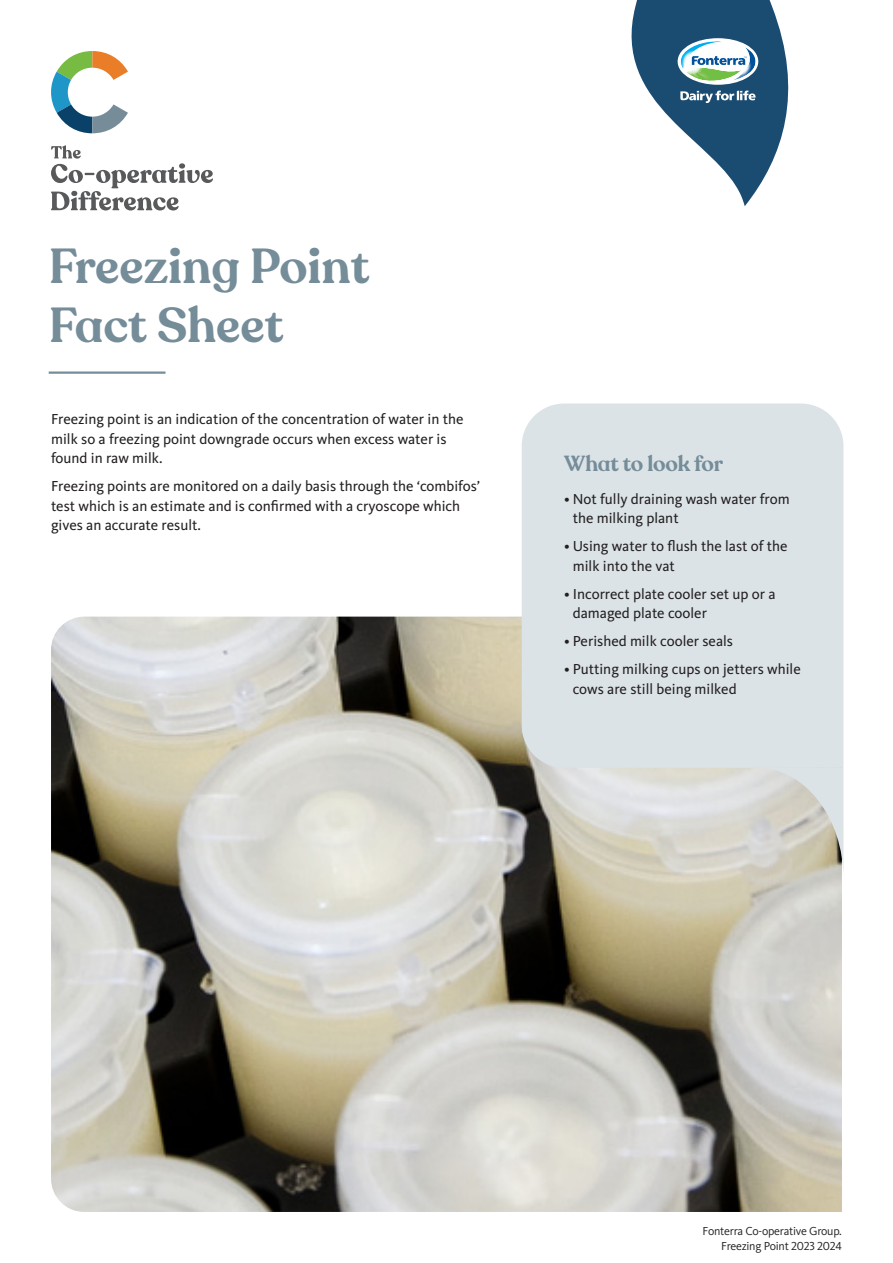
<style>
.page{position:relative;width:893px;height:1263px;background:#fff}
.page>*{position:absolute;margin:0;border:0;box-sizing:border-box;transform-origin:0 0}
.t1{font:600 48.6px/58.3px "Recoleta Alt";color:#758c99}
.SB__Case_Study_-_Bod{font:600 21.6px "Recoleta Alt";letter-spacing:-.01em;color:#758c99}
.SB__Case_Study_-_Bod-2{font:15px/19.5px "Kievit Pro";color:#231f20}
.t2{font:12px/15px "Kievit Pro";letter-spacing:-.02em;color:#231f20;text-align:right}
</style>
<div class="page">
<hr style="left:49px;top:371px;width:116px;height:3px;background:#758c99">
<img style="left:51px;top:617px;width:791px;height:595px">
<svg style="left:51px;top:51px;width:77px;height:82px"></svg>
<svg style="left:51px;top:145px;width:162px;height:65px"></svg>
<div style="left:522px;top:403px;width:321px;height:365px;background:#dbe3e7"></div>
<svg style="left:756px;top:767px;width:87px;height:112px;background:#d0cfc7"></svg>
<svg style="left:632px;top:0;width:156px;height:206px"></svg>
<p class="t1" style="left:49px;top:239px;width:322px">Freezing Point<br>Fact Sheet</p>
<p class="SB__Case_Study_-_Bod-2" style="left:51px;top:409px;width:414px">Freezing point is an indication of the concentration of water in the milk so a freezing point downgrade occurs when excess water is found in raw milk.</p>
<p class="SB__Case_Study_-_Bod-2" style="left:51px;top:476px;width:431px">Freezing points are monitored on a daily basis through the ‘combifos’ test which is an estimate and is confirmed with a cryoscope which gives an accurate result.</p>
<p class="SB__Case_Study_-_Bod" style="left:564px;top:450px;width:160px">What to look for</p>
<p class="SB__Case_Study_-_Bod-2" style="left:573px;top:489px;width:218px;text-indent:-9px">• Not fully draining wash water from the milking plant</p>
<p class="SB__Case_Study_-_Bod-2" style="left:573px;top:536px;width:216px;text-indent:-9px">• Using water to flush the last of the milk into the vat</p>
<p class="SB__Case_Study_-_Bod-2" style="left:573px;top:584px;width:204px;text-indent:-9px">• Incorrect plate cooler set up or a damaged plate cooler</p>
<p class="SB__Case_Study_-_Bod-2" style="left:564px;top:631px;width:170px">• Perished milk cooler seals</p>
<p class="SB__Case_Study_-_Bod-2" style="left:573px;top:659px;width:230px;text-indent:-9px">• Putting milking cups on jetters while cows are still being milked</p>
<p class="t2" style="left:703px;top:1223px;width:141px">Fonterra Co-operative Group.<br>Freezing Point 2023 2024</p>
</div>
